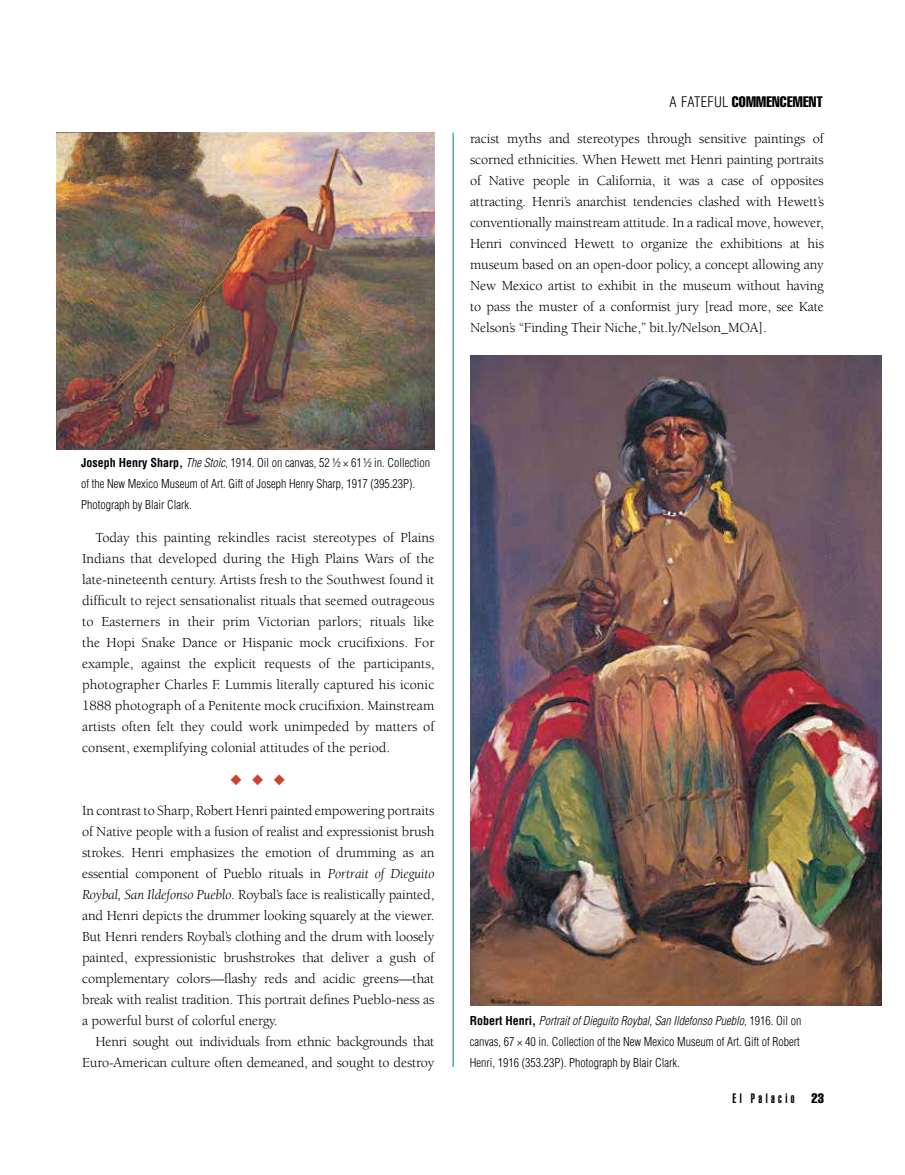
<style>
.page{position:relative;width:905px;height:1175px;background:#fff}
.page>*{position:absolute;margin:0;border:0;box-sizing:border-box;transform-origin:0 0}
.t1{font:extra-condensed 15px "Helvetica";letter-spacing:.015em;color:#000}
.t2{font:15px "Zapf Dingbats ITC";color:#cc442c}
.t3{font:14.25px/21px "Berkeley";letter-spacing:-.01em;color:#000;text-align:justify}
.t4{font:900 extra-condensed 13.5px "Helvetica";letter-spacing:.25em;color:#000}
.t5{font:extra-condensed 13.5px "Helvetica";color:#000}
.t6{font:300 condensed 12px/21px "Helvetica";color:#000}
.s1{font-weight:300;font-stretch:condensed;font-size:14.25px}
.s2{font-weight:700}
.s3{font-style:italic}
</style>
<div class="page">
<img style="left:470px;top:356px;width:411px;height:649px">
<img style="left:57px;top:133px;width:377px;height:317px">
<hr style="left:453px;top:133px;width:1px;height:933px;background:#008082">
<p class="t1" style="left:669px;top:92px;width:155px"><span class="s1">A FATEFUL</span> COMMENCEMENT</p>
<p class="t3" style="left:470px;top:129px;width:355px">racist myths and stereotypes through sensitive paintings of scorned ethnicities. When Hewett met Henri painting portraits of Native people in California, it was a case of opposites attracting. Henri’s anarchist tendencies clashed with Hewett’s conventionally mainstream attitude. In a radical move, however, Henri convinced Hewett to organize the exhibitions at his museum based on an open-door policy, a concept allowing any New Mexico artist to exhibit in the museum without having to pass the muster of a conformist jury [read more, see Kate Nelson’s “Finding Their Niche,” bit.ly/Nelson_MOA].</p>
<p class="t6" style="left:81px;top:452px;width:350px"><span class="s2">Joseph Henry Sharp,</span> <span class="s3">The Stoic</span>, 1914. Oil on canvas, 52 ½ × 61½ in. Collection of the New Mexico Museum of Art. Gift of Joseph Henry Sharp, 1917 (395.23P).<br>Photograph by Blair Clark.</p>
<p class="t3" style="left:82px;top:527px;width:354px;text-indent:13px">Today this painting rekindles racist stereotypes of Plains Indians that developed during the High Plains Wars of the late-nineteenth century. Artists fresh to the Southwest found it difficult to reject sensationalist rituals that seemed outrageous to Easterners in their prim Victorian parlors; rituals like the Hopi Snake Dance or Hispanic mock crucifixions. For example, against the explicit requests of the participants, photographer Charles F. Lummis literally captured his iconic 1888 photograph of a Penitente mock crucifixion. Mainstream artists often felt they could work unimpeded by matters of consent, exemplifying colonial attitudes of the period.</p>
<p class="t2" style="left:230px;top:772px;width:57px">◆◆◆</p>
<p class="t3" style="left:82px;top:800px;width:354px">In contrast to Sharp, Robert Henri painted empowering portraits of Native people with a fusion of realist and expressionist brush strokes. Henri emphasizes the emotion of drumming as an essential component of Pueblo rituals in <span class="s3">Portrait of Dieguito Roybal, San Ildefonso Pueblo</span>. Roybal’s face is realistically painted, and Henri depicts the drummer looking squarely at the viewer.<br>But Henri renders Roybal’s clothing and the drum with loosely painted, expressionistic brushstrokes that deliver a gush of complementary colors—flashy reds and acidic greens—that break with realist tradition. This portrait defines Pueblo-ness as a powerful burst of colorful energy.</p>
<p class="t3" style="left:82px;top:1031px;width:354px;text-align:right">Henri sought out individuals from ethnic backgrounds that<br>Euro-American culture often demeaned, and sought to destroy</p>
<p class="t6" style="left:470px;top:1009px;width:333px"><span class="s2">Robert Henri,</span> <span class="s3">Portrait of Dieguito Roybal, San Ildefonso Pueblo,</span> 1916. Oil on canvas, 67 × 40 in. Collection of the New Mexico Museum of Art. Gift of Robert<br>Henri, 1916 (353.23P). Photograph by Blair Clark.</p>
<p class="t4" style="left:732px;top:1090px;width:63px">El Palacio</p>
<p class="t5" style="left:811px;top:1089px;width:14px">23</p>
</div>
